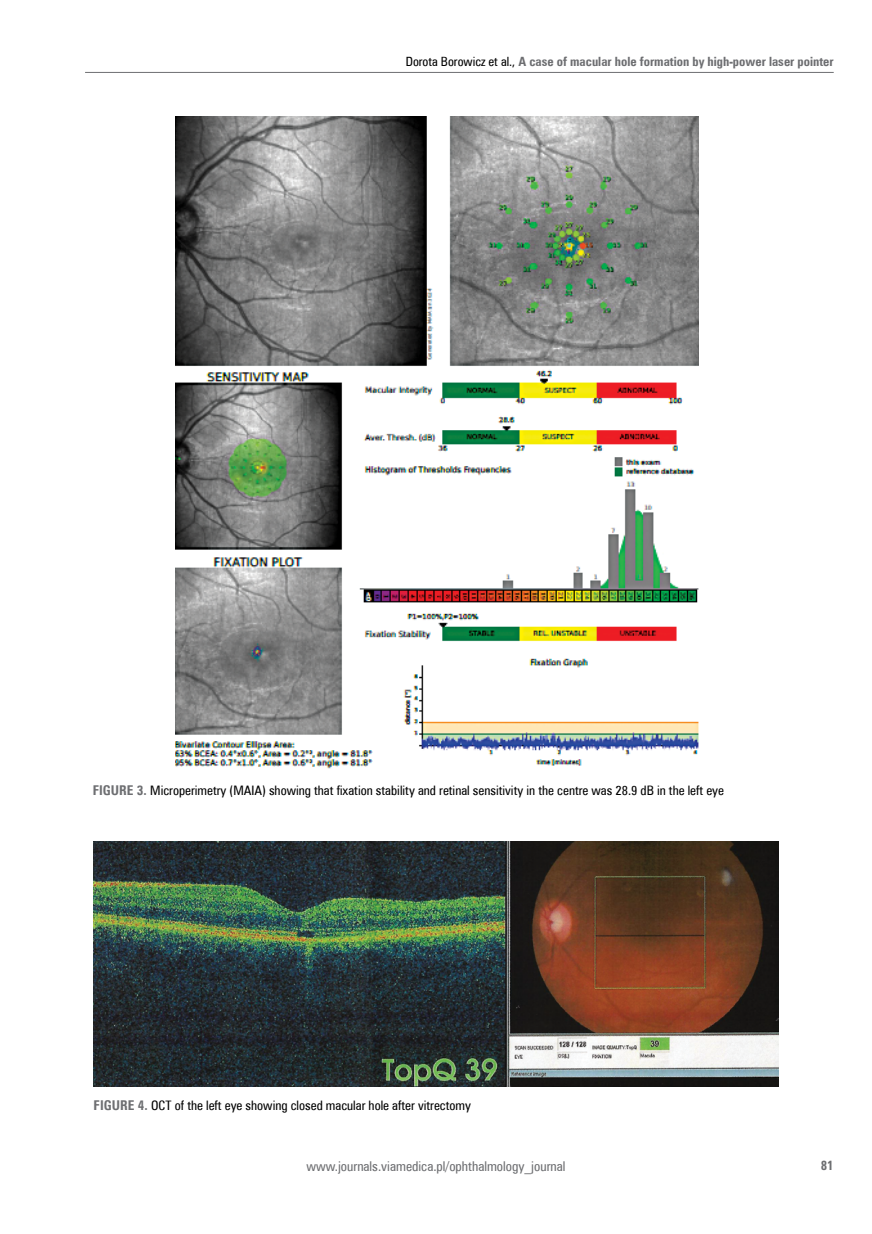
<style>
.page{position:relative;width:872px;height:1234px;background:#fff}
.page>*{position:absolute;margin:0;border:0;box-sizing:border-box;transform-origin:0 0}
.t1{font:13.5px "Zurich Cn EU";color:#6d6e71}
.t2{font:700 13.5px "Zurich Cn EU";color:#6d6e71}
.t3{font:700 13.2px "Zurich Cn EU";color:#6d6e71}
.t4{font:13.05px "Zurich Cn EU";color:#000}
.t5{font:700 12.75px "Zurich Cn EU";color:#6d6e71}
.s1{font-weight:400;color:#000}
.s2{font-weight:700;font-size:13.5px;color:#6d6e71}
</style>
<div class="page">
<hr style="left:85px;top:72px;width:748px;height:1px;background:#6d6e71">
<img style="left:175px;top:117px;width:523px;height:652px">
<img style="left:94px;top:841px;width:684px;height:245px">
<p class="t5" style="left:406px;top:53px;width:429px"><span class="s1">Dorota Borowicz et al.,</span> A case of macular hole formation by high-power laser pointer</p>
<p class="t2" style="left:93px;top:781px;width:15px">FIGURE</p>
<p class="t4" style="left:137px;top:782px;width:588px"><span class="s2">3.</span> Microperimetry (MAIA) showing that fixation stability and retinal sensitivity in the centre was 28.9 dB in the left eye</p>
<p class="t2" style="left:94px;top:1096px;width:15px">FIGURE</p>
<p class="t4" style="left:138px;top:1096px;width:335px"><span class="s2">4.</span> OCT of the left eye showing closed macular hole after vitrectomy</p>
<p class="t1" style="left:306px;top:1157px;width:260px">www.journals.viamedica.pl/ophthalmology_journal</p>
<p class="t3" style="left:820px;top:1157px;width:15px">81</p>
</div>
